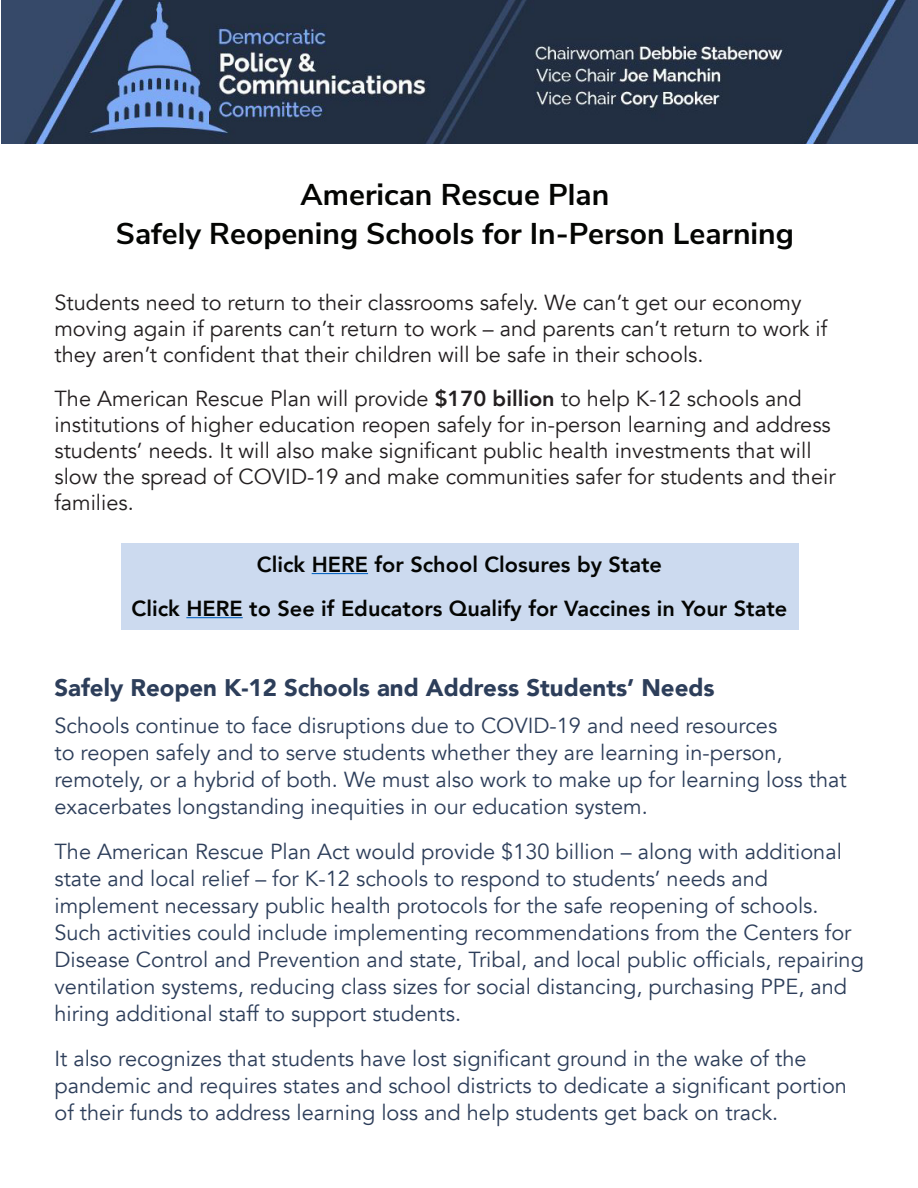
<style>
.page{position:relative;width:918px;height:1188px;background:#fff}
.page>*{position:absolute;margin:0;border:0;box-sizing:border-box;transform-origin:0 0}
.t1{font:700 30px "Nunito Sans";color:#040503}
.Normal_rtf_1{font:900 24px "Avenir";color:#2d3e5a}
.Normal_rtf_1-2{font:21.75px/27px "Avenir";color:#2d3e5a}
.Normal_rtf_1-3{font:21.75px/26.1px "Avenir";color:#231f20}
.Normal_rtf_1-4{font:800 21.75px "Avenir";color:#040503}
.s1{font-weight:800}
</style>
<div class="page">
<div style="left:122px;top:544px;width:677px;height:86px;background:#ccdaef"></div>
<hr style="left:312px;top:573px;width:56px;height:1px;background:#0563c1">
<hr style="left:186px;top:617px;width:57px;height:1px;background:#0563c1">
<img style="left:1px;top:0;width:917px;height:144px">
<p class="t1" style="left:301px;top:173px;width:310px">American Rescue Plan</p>
<p class="t1" style="left:116px;top:212px;width:680px">Safely Reopening Schools for In-Person Learning</p>
<p class="Normal_rtf_1-3" style="left:54px;top:290px;width:774px">Students need to return to their classrooms safely. We can’t get our economy moving again if parents can’t return to work – and parents can’t return to work if they aren’t confident that their children will be safe in their schools.</p>
<p class="Normal_rtf_1-3" style="left:54px;top:386px;width:783px">The American Rescue Plan will provide <span class="s1">$170 billion</span> to help K-12 schools and institutions of higher education reopen safely for in-person learning and address students’ needs. It will also make significant public health investments that will slow the spread of COVID-19 and make communities safer for students and their families.</p>
<p class="Normal_rtf_1-4" style="left:257px;top:547px;width:407px">Click HERE for School Closures by State</p>
<p class="Normal_rtf_1-4" style="left:132px;top:592px;width:657px">Click HERE to See if Educators Qualify for Vaccines in Your State</p>
<p class="Normal_rtf_1" style="left:54px;top:667px;width:662px">Safely Reopen K-12 Schools and Address Students’ Needs</p>
<p class="Normal_rtf_1-2" style="left:54px;top:712px;width:794px">Schools continue to face disruptions due to COVID-19 and need resources<br>to reopen safely and to serve students whether they are learning in-person, remotely, or a hybrid of both. We must also work to make up for learning loss that exacerbates longstanding inequities in our education system.</p>
<p class="Normal_rtf_1-2" style="left:54px;top:838px;width:811px">The American Rescue Plan Act would provide $130 billion – along with additional state and local relief – for K-12 schools to respond to students’ needs and implement necessary public health protocols for the safe reopening of schools.<br>Such activities could include implementing recommendations from the Centers for Disease Control and Prevention and state, Tribal, and local public officials, repairing ventilation systems, reducing class sizes for social distancing, purchasing PPE, and hiring additional staff to support students.</p>
<p class="Normal_rtf_1-2" style="left:54px;top:1045px;width:794px">It also recognizes that students have lost significant ground in the wake of the pandemic and requires states and school districts to dedicate a significant portion of their funds to address learning loss and help students get back on track.</p>
</div>
